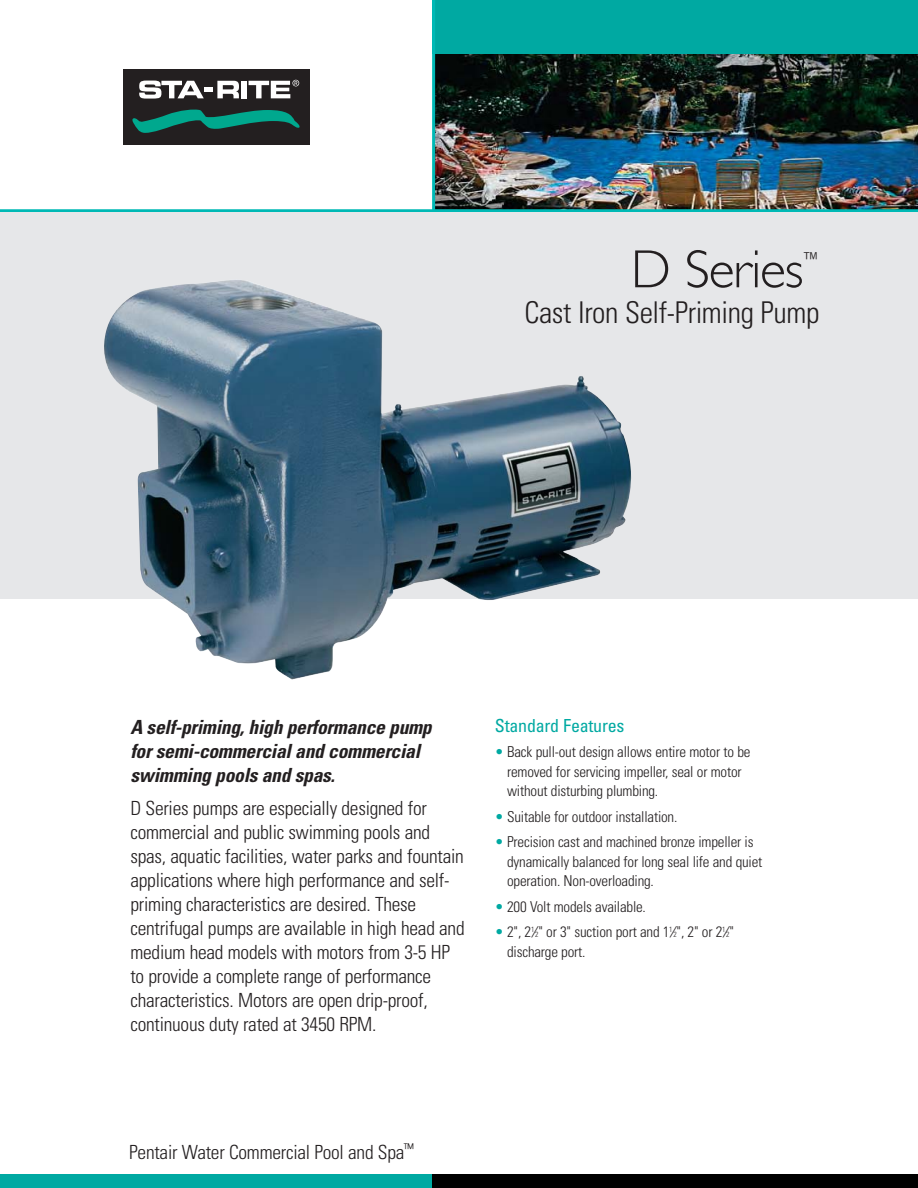
<style>
.page{position:relative;width:918px;height:1188px;background:#fff}
.page>*{position:absolute;margin:0;border:0;box-sizing:border-box;transform-origin:0 0}
.t1{font:300 54px "Gill Sans";letter-spacing:-.025em;color:#231f20}
.t2{font:300 condensed 30px "Univers";letter-spacing:-.015em;color:#231f20}
.t3{font:300 condensed 19.5px/24px "Univers";letter-spacing:-.015em;color:#231f20}
.t4{font:italic 700 condensed 19.5px/24px "Univers";letter-spacing:-.015em;color:#231f20}
.t5{font:condensed 18px "Univers";letter-spacing:-.015em;color:#00a9a2}
.t6{font:300 18px "Gill Sans";color:#231f20}
.t7{font:300 condensed 15px/19.5px "Univers";letter-spacing:-.015em;color:#231f20}
.s1{color:#00a9a2}
.s2{font-size:7.5px}
</style>
<div class="page">
<img style="left:435px;top:54px;width:483px;height:155px">
<div style="left:433px;top:0;width:485px;height:54px;background:#00a9a2"></div>
<hr style="left:0;top:209px;width:918px;height:3px;background:#00b9b5">
<div style="left:123px;top:69px;width:186px;height:75px;background:#231f20"></div>
<svg style="left:139px;top:81px;width:65px;height:18px"></svg>
<div style="left:204px;top:87px;width:9px;height:5px;background:#fff"></div>
<svg style="left:217px;top:81px;width:22px;height:17px"></svg>
<div style="left:242px;top:81px;width:5px;height:17px;background:#fff"></div>
<svg style="left:249px;top:80px;width:50px;height:18px"></svg>
<svg style="left:132px;top:109px;width:168px;height:24px"></svg>
<div style="left:0;top:212px;width:918px;height:387px;background:#e6e7e9"></div>
<div style="left:0;top:1174px;width:918px;height:14px;background:#000"></div>
<div style="left:0;top:1175px;width:431px;height:13px;background:#00a9a2"></div>
<hr style="left:432px;top:0;width:3px;height:211px;background:#00b9b5">
<img style="left:104px;top:280px;width:527px;height:400px">
<h1 class="t1" style="left:631px;top:250px;width:174px">D Series</h1>
<p class="t6" style="left:802px;top:252px;width:18px">™</p>
<h2 class="t2" style="left:524px;top:302px;width:297px">Cast Iron Self-Priming Pump</h2>
<p class="t4" style="left:130px;top:717px;width:303px">A self-priming, high performance pump for semi-commercial and commercial swimming pools and spas.</p>
<p class="t3" style="left:130px;top:798px;width:336px">D Series pumps are especially designed for commercial and public swimming pools and spas, aquatic facilities, water parks and fountain applications where high performance and self&shy;priming characteristics are desired. These centrifugal pumps are available in high head and medium head models with motors from 3-5 HP to provide a complete range of performance characteristics. Motors are open drip-proof, continuous duty rated at 3450 RPM.</p>
<p class="t5" style="left:495px;top:719px;width:131px">Standard Features</p>
<p class="t7" style="left:507px;top:744px;width:245px;text-indent:-12px"><span class="s1">•</span> Back pull-out design allows entire motor to be removed for servicing impeller, seal or motor without disturbing plumbing.</p>
<p class="t7" style="left:495px;top:808px;width:184px"><span class="s1">•</span> Suitable for outdoor installation.</p>
<p class="t7" style="left:507px;top:834px;width:257px;text-indent:-12px"><span class="s1">•</span> Precision cast and machined bronze impeller is dynamically balanced for long seal life and quiet operation. Non-overloading.</p>
<p class="t7" style="left:495px;top:898px;width:152px"><span class="s1">•</span> 200 Volt models available.</p>
<p class="t7" style="left:507px;top:924px;width:229px;text-indent:-12px"><span class="s1">•</span> 2", 2<sup>1</sup>⁄<span class="s2">2</span>" or 3" suction port and 1<sup>1</sup>⁄<span class="s2">2</span>", 2" or 2<sup>1</sup>⁄<span class="s2">2</span>" discharge port.</p>
<p class="t3" style="left:129px;top:1142px;width:286px">Pentair Water Commercial Pool and Spa<sup>™</sup></p>
</div>
